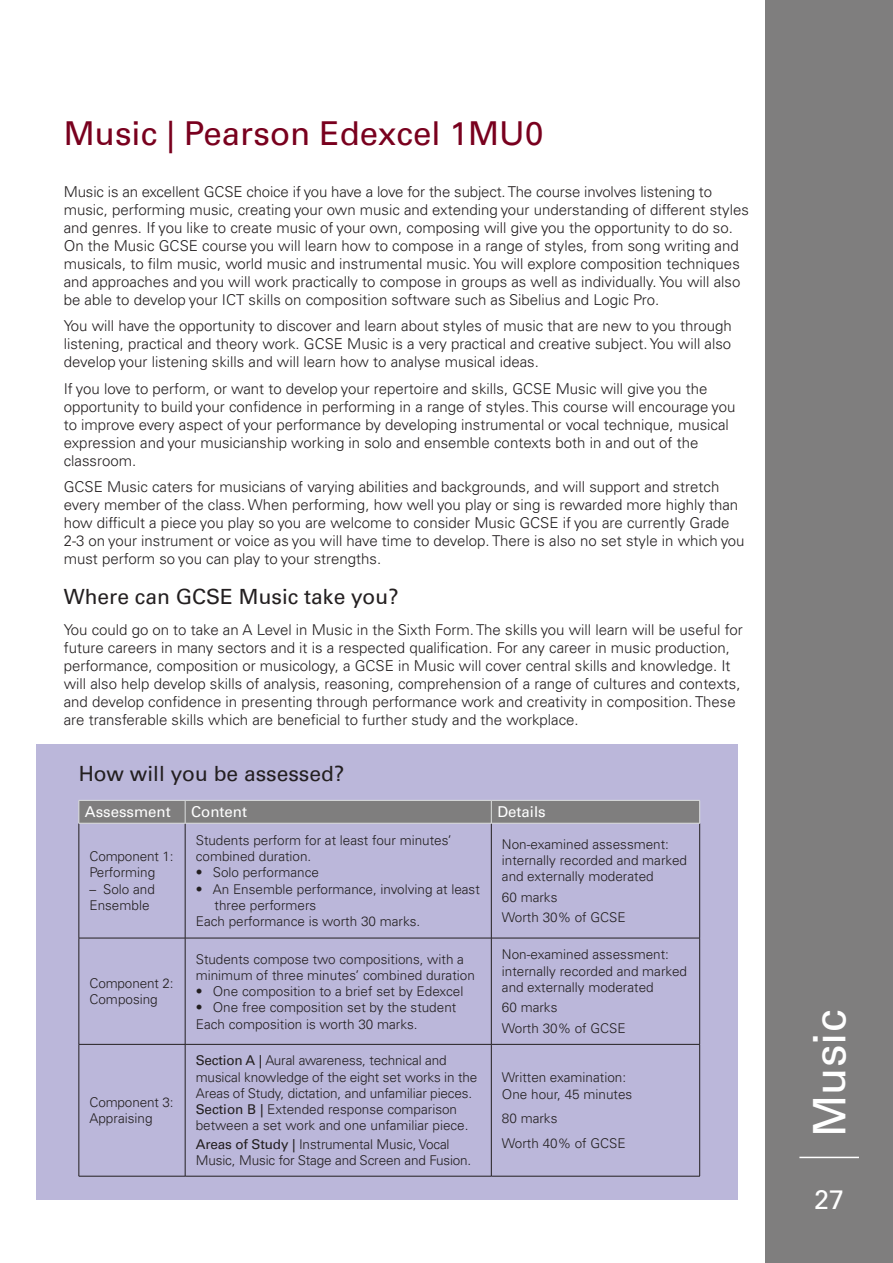
<style>
.page{position:relative;width:893px;height:1263px;background:#fff}
.page>*{position:absolute;margin:0;border:0;box-sizing:border-box;transform-origin:0 0}
.t1{font:45px "Univers LT Pro 55 Roman";color:#fff}
.t2{font:33px "Univers LT Pro 55 Roman";color:#79001e}
.t3{font:27px "Univers LT Pro 55 Roman";color:#fff}
.heading2{font:21px "Univers LT Pro 55 Roman";color:#231f20}
.heading2-2{font:300 15px/18px "Univers LT Pro 45";color:#231f20}
.t4{font:15px "Univers LT Pro 55 Roman";color:#fff}
.t5{font:300 13.5px/16.2px "Univers LT Pro 45";color:#231f20}
.s1{font-family:"Univers LT Pro 55 Roman";font-weight:400}
</style>
<div class="page">
<div style="left:765px;top:0;width:128px;height:1263px;background:#7f7e7e"></div>
<hr style="left:799px;top:1157px;width:60px;height:1px;background:#fff">
<div style="left:36px;top:745px;width:702px;height:455px;background:#bbb7da"></div>
<hr style="left:79px;top:823px;width:1px;height:115px;background:#231f20">
<hr style="left:185px;top:823px;width:1px;height:115px;background:#231f20">
<hr style="left:491px;top:823px;width:1px;height:115px;background:#231f20">
<hr style="left:699px;top:823px;width:1px;height:115px;background:#231f20">
<hr style="left:79px;top:938px;width:106px;height:1px;background:#231f20">
<hr style="left:79px;top:938px;width:1px;height:106px;background:#231f20">
<hr style="left:185px;top:938px;width:306px;height:1px;background:#231f20">
<hr style="left:185px;top:938px;width:1px;height:106px;background:#231f20">
<hr style="left:491px;top:938px;width:209px;height:1px;background:#231f20">
<hr style="left:491px;top:938px;width:1px;height:106px;background:#231f20">
<hr style="left:699px;top:938px;width:1px;height:106px;background:#231f20">
<hr style="left:79px;top:1044px;width:106px;height:1px;background:#231f20">
<hr style="left:79px;top:1044px;width:1px;height:132px;background:#231f20">
<hr style="left:185px;top:1044px;width:306px;height:1px;background:#231f20">
<hr style="left:185px;top:1044px;width:1px;height:132px;background:#231f20">
<hr style="left:491px;top:1044px;width:209px;height:1px;background:#231f20">
<hr style="left:491px;top:1044px;width:1px;height:132px;background:#231f20">
<hr style="left:699px;top:1044px;width:1px;height:132px;background:#231f20">
<hr style="left:79px;top:1176px;width:106px;height:1px;background:#231f20">
<hr style="left:185px;top:1176px;width:306px;height:1px;background:#231f20">
<hr style="left:491px;top:1176px;width:209px;height:1px;background:#231f20">
<hr style="left:79px;top:823px;width:106px;height:1px;background:#dddfde">
<hr style="left:185px;top:823px;width:306px;height:1px;background:#dddfde">
<svg style="left:79px;top:800px;width:621px;height:23px;background:#848383"></svg>
<hr style="left:491px;top:823px;width:209px;height:1px;background:#dddfde">
<p class="t2" style="left:64px;top:110px;width:481px">Music | Pearson Edexcel 1MU0</p>
<p class="heading2-2" style="left:64px;top:182px;width:687px">Music is an excellent GCSE choice if you have a love for the subject. The course involves listening to music, performing music, creating your own music and extending your understanding of different styles and genres. If you like to create music of your own, composing will give you the opportunity to do so.<br>On the Music GCSE course you will learn how to compose in a range of styles, from song writing and musicals, to film music, world music and instrumental music. You will explore composition techniques and approaches and you will work practically to compose in groups as well as individually. You will also be able to develop your ICT skills on composition software such as Sibelius and Logic Pro.</p>
<p class="heading2-2" style="left:64px;top:316px;width:669px;text-align:justify">You will have the opportunity to discover and learn about styles of music that are new to you through listening, practical and theory work. GCSE Music is a very practical and creative subject. You will also develop your listening skills and will learn how to analyse musical ideas.</p>
<p class="heading2-2" style="left:64px;top:379px;width:673px">If you love to perform, or want to develop your repertoire and skills, GCSE Music will give you the opportunity to build your confidence in performing in a range of styles. This course will encourage you to improve every aspect of your performance by developing instrumental or vocal technique, musical expression and your musicianship working in solo and ensemble contexts both in and out of the classroom.</p>
<p class="heading2-2" style="left:64px;top:477px;width:682px">GCSE Music caters for musicians of varying abilities and backgrounds, and will support and stretch every member of the class. When performing, how well you play or sing is rewarded more highly than how difficult a piece you play so you are welcome to consider Music GCSE if you are currently Grade 2-3 on your instrument or voice as you will have time to develop. There is also no set style in which you must perform so you can play to your strengths.</p>
<p class="heading2" style="left:64px;top:582px;width:337px">Where can GCSE Music take you?</p>
<p class="heading2-2" style="left:64px;top:620px;width:680px">You could go on to take an A Level in Music in the Sixth Form. The skills you will learn will be useful for future careers in many sectors and it is a respected qualification. For any career in music production, performance, composition or musicology, a GCSE in Music will cover central skills and knowledge. It will also help develop skills of analysis, reasoning, comprehension of a range of cultures and contexts, and develop confidence in presenting through performance work and creativity in composition. These are transferable skills which are beneficial to further study and the workplace.</p>
<p class="heading2" style="left:79px;top:759px;width:267px">How will you be assessed?</p>
<p class="t4" style="left:85px;top:801px;width:87px">Assessment</p>
<p class="t4" style="left:191px;top:801px;width:57px">Content</p>
<p class="t4" style="left:497px;top:801px;width:50px">Details</p>
<p class="t5" style="left:89px;top:848px;width:86px">Component 1:<br>Performing</p>
<p class="t5" style="left:89px;top:880px;width:67px">– Solo and</p>
<p class="t5" style="left:89px;top:896px;width:62px">Ensemble</p>
<p class="t5" style="left:196px;top:832px;width:257px">Students perform for at least four minutes’ combined duration.</p>
<p class="t5" style="left:196px;top:864px;width:125px">• Solo performance</p>
<p class="t5" style="left:215px;top:880px;width:267px;text-indent:-19px">• An Ensemble performance, involving at least three performers</p>
<p class="t5" style="left:196px;top:913px;width:226px">Each performance is worth 30 marks.</p>
<p class="t5" style="left:502px;top:836px;width:187px">Non-examined assessment: internally recorded and marked and externally moderated</p>
<p class="t5" style="left:502px;top:888px;width:57px">60 marks</p>
<p class="t5" style="left:502px;top:909px;width:125px">Worth 30% of GCSE</p>
<p class="t5" style="left:89px;top:975px;width:86px">Component 2:<br>Composing</p>
<p class="t5" style="left:89px;top:1094px;width:86px">Component 3:<br>Appraising</p>
<p class="t5" style="left:196px;top:950px;width:281px">Students compose two compositions, with a minimum of three minutes’ combined duration</p>
<p class="t5" style="left:196px;top:983px;width:269px">• One composition to a brief set by Edexcel</p>
<p class="t5" style="left:196px;top:999px;width:262px">• One free composition set by the student</p>
<p class="t5" style="left:196px;top:1015px;width:223px">Each composition is worth 30 marks.</p>
<p class="t5" style="left:196px;top:1052px;width:283px"><span class="s1">Section A |</span> Aural awareness, technical and musical knowledge of the eight set works in the<br>Areas of Study, dictation, and unfamiliar pieces.</p>
<p class="t5" style="left:196px;top:1101px;width:274px"><span class="s1">Section B |</span> Extended response comparison between a set work and one unfamiliar piece.</p>
<p class="t5" style="left:196px;top:1135px;width:277px"><span class="s1">Areas of Study |</span> Instrumental Music, Vocal<br>Music, Music for Stage and Screen and Fusion.</p>
<p class="t5" style="left:502px;top:946px;width:187px">Non-examined assessment: internally recorded and marked and externally moderated</p>
<p class="t5" style="left:502px;top:999px;width:57px">60 marks</p>
<p class="t5" style="left:502px;top:1019px;width:125px">Worth 30% of GCSE</p>
<p class="t5" style="left:502px;top:1069px;width:132px">Written examination:<br>One hour, 45 minutes</p>
<p class="t5" style="left:502px;top:1110px;width:57px">80 marks</p>
<p class="t5" style="left:502px;top:1135px;width:125px">Worth 40% of GCSE</p>
<p class="t1" style="left:798px;top:1137px;width:129px;rotate:-90deg">Music</p>
<h3 class="t3" style="left:814px;top:1181px;width:32px">27</h3>
</div>
